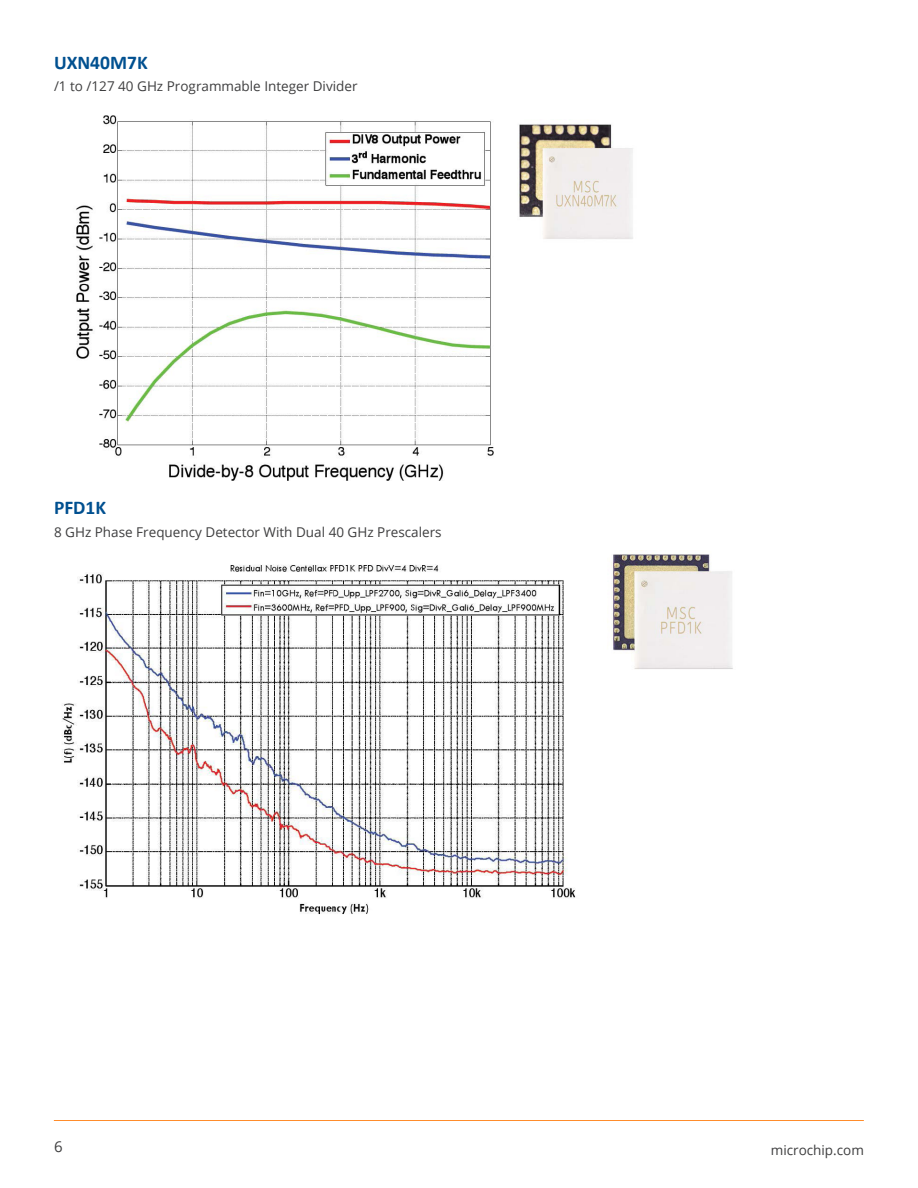
<style>
.page{position:relative;width:918px;height:1188px;background:#fff}
.page>*{position:absolute;margin:0;border:0;box-sizing:border-box;transform-origin:0 0}
.t1{font:700 19.5px "Calibri";color:#005090}
.t2{font:15px "Open Sans";color:#3e3e3f}
.t3{font:13.5px "Open Sans";color:#3e3e3f}
</style>
<div class="page">
<hr style="left:54px;top:1120px;width:810px;height:1px;background:#ff8c2b">
<img style="left:76px;top:115px;width:418px;height:366px">
<img style="left:519px;top:124px;width:114px;height:115px">
<img style="left:62px;top:564px;width:514px;height:350px">
<img style="left:611px;top:550px;width:122px;height:119px">
<h1 class="t1" style="left:54px;top:48px;width:95px">UXN40M7K</h1>
<p class="t3" style="left:54px;top:77px;width:305px">/1 to /127 40 GHz Programmable Integer Divider</p>
<h1 class="t1" style="left:54px;top:494px;width:54px">PFD1K</h1>
<p class="t3" style="left:54px;top:522px;width:389px">8 GHz Phase Frequency Detector With Dual 40 GHz Prescalers</p>
<p class="t2" style="left:54px;top:1136px;width:10px">6</p>
<p class="t3" style="left:771px;top:1141px;width:95px">microchip.com</p>
</div>
